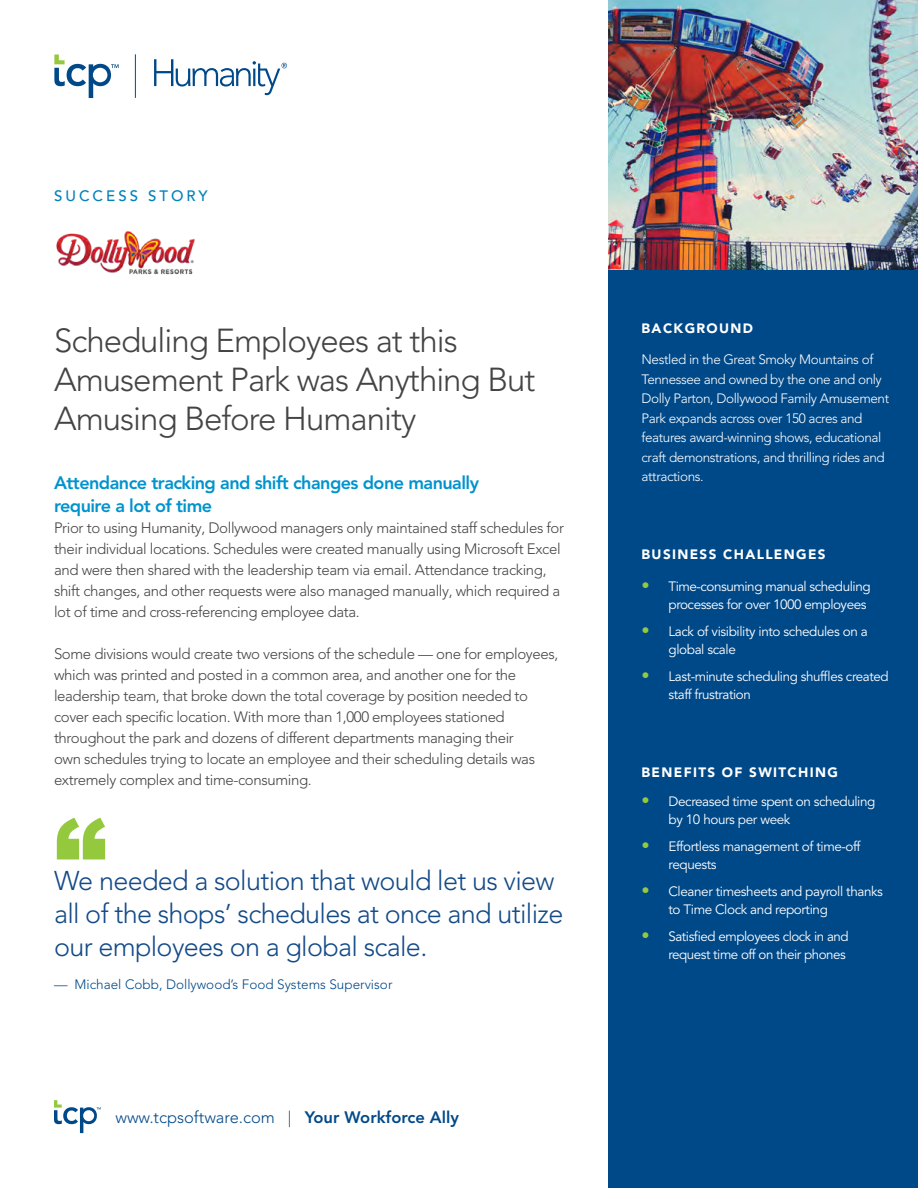
<style>
.page{position:relative;width:918px;height:1188px;background:#fff}
.page>*{position:absolute;margin:0;border:0;box-sizing:border-box;transform-origin:0 0}
.t1{font:900 105px "Arial";color:#95c93d}
.t2{font:300 33px/39px "Avenir LT Pro";letter-spacing:-.03em;color:#444}
.t3{font:300 27px/33px "Avenir LT Pro";letter-spacing:-.025em;color:#134a88}
.t4{font:800 18px/22.5px "Avenir LT Pro";letter-spacing:-.03em;color:#0093ce}
.t5{font:300 16.5px "Avenir LT Pro";color:#004989}
.t6{font:300 15px/21px "Avenir LT Pro";letter-spacing:-.025em;color:#444}
.t7{font:500 15px "Avenir LT Pro";letter-spacing:.2em;color:#0082ba}
.t8{font:13.5px/18px "Avenir LT Pro";letter-spacing:-.03em;color:#fff}
.t9{font:300 13.5px/19.5px "Avenir LT Pro";letter-spacing:-.03em;color:#fff}
.t10{font:900 13.5px "Avenir LT Pro";letter-spacing:.1em;color:#fff}
.t11{font:300 13.5px "Avenir LT Pro";color:#004989}
.s1{font-weight:800}
.s2{font-weight:300;font-size:16.5px;color:#95c93d}
</style>
<div class="page">
<div style="left:609px;top:0;width:309px;height:1188px;background:#004989"></div>
<img style="left:609px;top:0;width:309px;height:270px">
<hr style="left:135px;top:54px;width:1px;height:44px;background:#004989">
<svg style="left:54px;top:54px;width:65px;height:44px"></svg>
<svg style="left:154px;top:59px;width:133px;height:36px"></svg>
<svg style="left:54px;top:1100px;width:47px;height:33px"></svg>
<img style="left:56px;top:231px;width:139px;height:44px">
<p class="t7" style="left:54px;top:187px;width:155px">SUCCESS STORY</p>
<h2 class="t2" style="left:54px;top:321px;width:483px">Scheduling Employees at this<br>Amusement Park was Anything But<br>Amusing Before Humanity</h2>
<p class="t4" style="left:54px;top:472px;width:427px">Attendance tracking and shift changes done manually require a lot of time</p>
<p class="t6" style="left:54px;top:517px;width:512px">Prior to using Humanity, Dollywood managers only maintained staff schedules for their individual locations. Schedules were created manually using Microsoft Excel and were then shared with the leadership team via email. Attendance tracking, shift changes, and other requests were also managed manually, which required a lot of time and cross-referencing employee data.</p>
<p class="t6" style="left:54px;top:643px;width:506px">Some divisions would create two versions of the schedule — one for employees, which was printed and posted in a common area, and another one for the leadership team, that broke down the total coverage by position needed to cover each specific location. With more than 1,000 employees stationed throughout the park and dozens of different departments managing their<br>own schedules trying to locate an employee and their scheduling details was extremely complex and time-consuming.</p>
<h1 class="t1" style="left:54px;top:780px;width:54px">“</h1>
<h3 class="t3" style="left:54px;top:864px;width:511px">We needed a solution that would let us view all of the shops’ schedules at once and utilize our employees on a global scale.</h3>
<p class="t11" style="left:54px;top:976px;width:340px">— Michael Cobb, Dollywood’s Food Systems Supervisor</p>
<p class="t5" style="left:115px;top:1107px;width:345px">www.tcpsoftware.com | <span class="s1">Your Workforce Ally</span></p>
<p class="t10" style="left:642px;top:320px;width:113px">BACKGROUND</p>
<p class="t9" style="left:642px;top:350px;width:249px">Nestled in the Great Smoky Mountains of Tennessee and owned by the one and only Dolly Parton, Dollywood Family Amusement Park expands across over 150 acres and features award-winning shows, educational craft demonstrations, and thrilling rides and attractions.</p>
<p class="t10" style="left:642px;top:547px;width:186px">BUSINESS CHALLENGES</p>
<p class="t8" style="left:669px;top:578px;width:204px;text-indent:-27px"><span class="s2">•</span> Time-consuming manual scheduling processes for over 1000 employees</p>
<p class="t8" style="left:669px;top:623px;width:201px;text-indent:-27px"><span class="s2">•</span> Lack of visibility into schedules on a global scale</p>
<p class="t8" style="left:669px;top:668px;width:222px;text-indent:-27px"><span class="s2">•</span> Last-minute scheduling shuffles created staff frustration</p>
<p class="t10" style="left:642px;top:764px;width:198px">BENEFITS OF SWITCHING</p>
<p class="t8" style="left:669px;top:793px;width:208px;text-indent:-27px"><span class="s2">•</span> Decreased time spent on scheduling by 10 hours per week</p>
<p class="t8" style="left:669px;top:838px;width:194px;text-indent:-27px"><span class="s2">•</span> Effortless management of time-off requests</p>
<p class="t8" style="left:669px;top:883px;width:216px;text-indent:-27px"><span class="s2">•</span> Cleaner timesheets and payroll thanks to Time Clock and reporting</p>
<p class="t8" style="left:642px;top:928px;width:209px;text-align:right"><span class="s2">•</span> Satisfied employees clock in and request time off on their phones</p>
</div>
